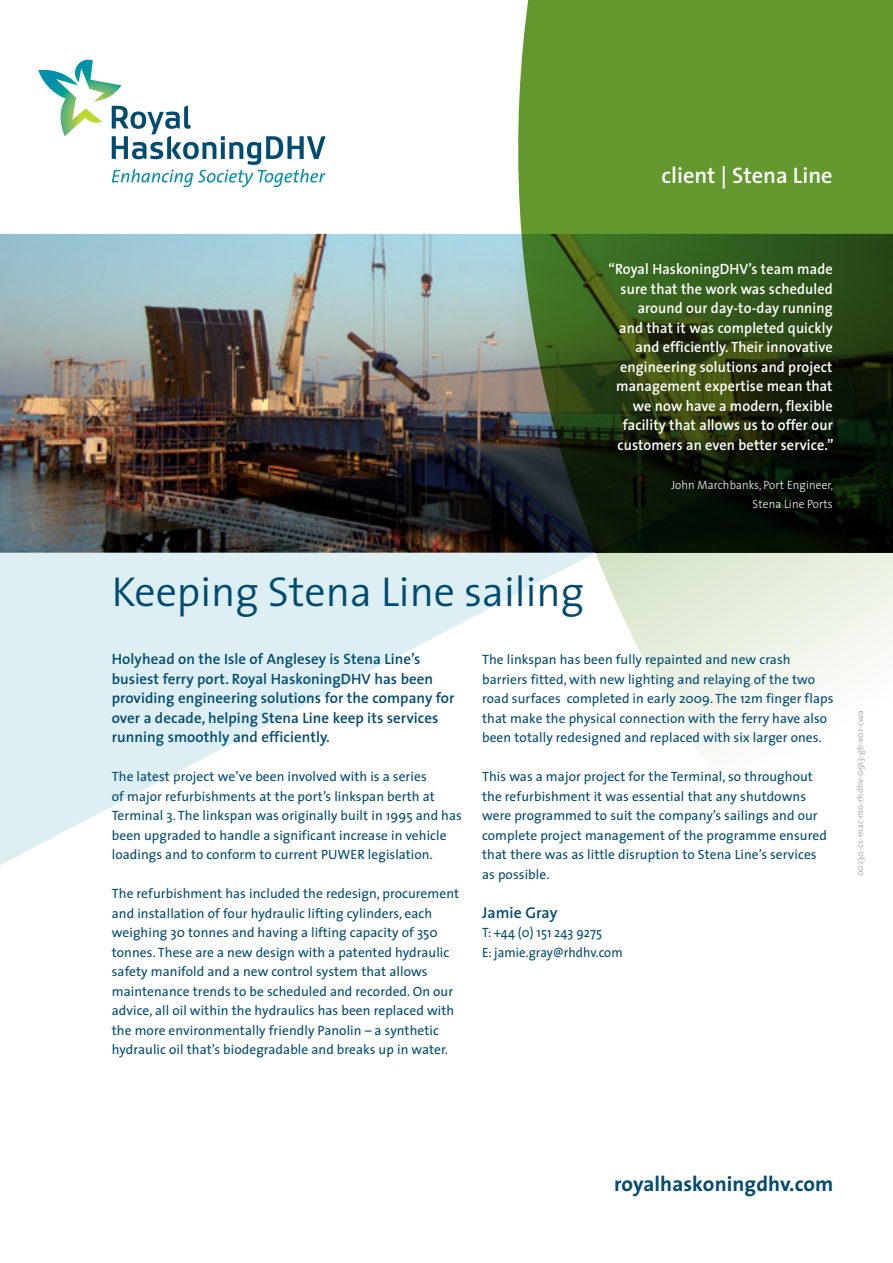
<style>
.page{position:relative;width:893px;height:1263px;background:#fff}
.page>*{position:absolute;margin:0;border:0;box-sizing:border-box;transform-origin:0 0}
.Insert_sheet_Main_He{font:300 42px "The Sans";color:#004b70}
.Insert_sheet_Sector{font:600 22.5px "The Sans";color:#fff}
.t1{font:700 21px "The Sans";letter-spacing:.005em;color:#004b70}
.Insert_sheet_-_conta{font:600 15.75px "The Sans";letter-spacing:.005em;color:#004b70}
.Insert_Sheet_Case_st{font:600 15px/19.5px "The Sans";letter-spacing:.01em;color:#fff;text-align:right;scale:.95 1}
.Insert_sheet_intro{font:600 15px/19.5px "The Sans";letter-spacing:.005em;color:#004b70}
.Insert_sheet_Body_Te{font:13.5px/19.5px "The Sans";letter-spacing:.005em;color:#004b70}
.Insert_sheet_Body_Te-2{font:13.5px "The Sans";letter-spacing:.005em;color:#004b70;scale:.95 1}
.Insert_sheet_Case_st{font:300 12px "The Sans";letter-spacing:.01em;color:#fff;scale:.95 1}
.t2{font:9px "The Sans";color:#afb0b4}
</style>
<div class="page">
<img style="left:0;top:234px;width:517px;height:319px">
<svg style="left:0;top:553px;width:594px;height:312px;fill:#deeff4"></svg>
<svg style="left:595px;top:553px;width:298px;height:204px"></svg>
<svg style="left:517px;top:0;width:376px;height:553px;background:#3f6121"></svg>
<svg style="left:38px;top:60px;width:288px;height:127px"></svg>
<p class="Insert_sheet_Sector" style="left:661px;top:161px;width:173px">client | Stena Line</p>
<p class="Insert_Sheet_Case_st" style="left:608px;top:259px;width:239px">“Royal HaskoningDHV’s team made sure that the work was scheduled around our day-to-day running<br>and that it was completed quickly and efficiently. Their innovative engineering solutions and project management expertise mean that we now have a modern, flexible facility that allows us to offer our customers an even better service.”</p>
<p class="Insert_sheet_Case_st" style="left:671px;top:477px;width:172px">John Marchbanks, Port Engineer,</p>
<p class="Insert_sheet_Case_st" style="left:753px;top:496px;width:86px">Stena Line Ports</p>
<p class="Insert_sheet_Main_He" style="left:112px;top:564px;width:474px">Keeping Stena Line sailing</p>
<p class="Insert_sheet_intro" style="left:112px;top:649px;width:344px">Holyhead on the Isle of Anglesey is Stena Line’s busiest ferry port. Royal HaskoningDHV has been providing engineering solutions for the company for over a decade, helping Stena Line keep its services running smoothly and efficiently.</p>
<p class="Insert_sheet_Body_Te" style="left:112px;top:767px;width:352px">The latest project we’ve been involved with is a series<br>of major refurbishments at the port’s linkspan berth at Terminal 3. The linkspan was originally built in 1995 and has been upgraded to handle a significant increase in vehicle loadings and to conform to current PUWER legislation.</p>
<p class="Insert_sheet_Body_Te" style="left:112px;top:884px;width:349px">The refurbishment has included the redesign, procurement and installation of four hydraulic lifting cylinders, each weighing 30 tonnes and having a lifting capacity of 350 tonnes. These are a new design with a patented hydraulic safety manifold and a new control system that allows maintenance trends to be scheduled and recorded. On our advice, all oil within the hydraulics has been replaced with the more environmentally friendly Panolin – a synthetic hydraulic oil that’s biodegradable and breaks up in water.</p>
<p class="Insert_sheet_Body_Te" style="left:482px;top:650px;width:353px">The linkspan has been fully repainted and new crash barriers fitted, with new lighting and relaying of the two road surfaces completed in early 2009. The 12m finger flaps that make the physical connection with the ferry have also been totally redesigned and replaced with six larger ones.</p>
<p class="Insert_sheet_Body_Te" style="left:482px;top:767px;width:346px">This was a major project for the Terminal, so throughout the refurbishment it was essential that any shutdowns were programmed to suit the company’s sailings and our complete project management of the programme ensured that there was as little disruption to Stena Line’s services as possible.</p>
<p class="Insert_sheet_-_conta" style="left:482px;top:902px;width:77px">Jamie Gray</p>
<p class="Insert_sheet_Body_Te-2" style="left:482px;top:924px;width:128px">T: +44 (0) 151 243 9275</p>
<p class="Insert_sheet_Body_Te-2" style="left:482px;top:943px;width:149px">E: jamie.gray@rhdhv.com</p>
<p class="t2" style="left:854px;top:876px;width:167px;rotate:-90deg">00230-cs-mac-mo-rhdhv-0913-gb-v01-cwa</p>
<h3 class="t1" style="left:614px;top:1170px;width:221px">royalhaskoningdhv.com</h3>
</div>
